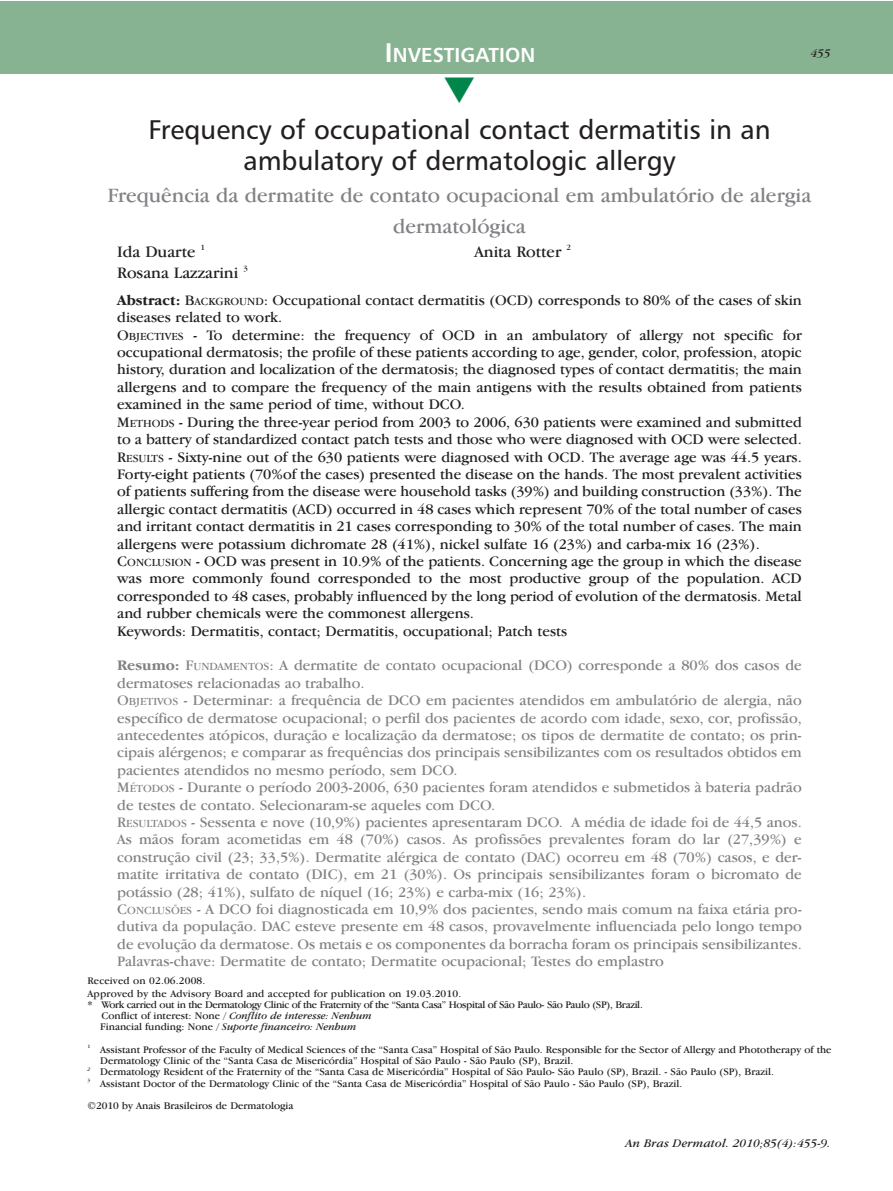
<style>
.page{position:relative;width:893px;height:1191px;background:#fff}
.page>*{position:absolute;margin:0;border:0;box-sizing:border-box;transform-origin:0 0}
.t1{font:27px/31.5px "Humanist 777 BT Roman B";color:#231f20;text-align:center}
.t2{font:21px/31.5px "Garamond IT Cby BT";color:#808285;text-align:center}
.t3{font:20.25px "Humanist 777 BT Bold B";color:#fff}
.t4{font:16.5px "Garamond IT Cby BT";color:#231f20}
.t5{font:15px/17.4px "Garamond IT Cby BT";color:#231f20}
.t6{font:15px/17.4px "Garamond IT Cby BT";color:#808285}
.t7{font:italic 12px "Garamond IT Cby BT";letter-spacing:.015em;color:#231f20}
.t8{font:10.5px/12.6px "Garamond IT Cby BT";color:#231f20}
.t9{font:10.5px/11.2px "Garamond IT Cby BT";letter-spacing:-.035em;color:#231f20}
.t10{font:8.25px "Garamond IT Cby BT";color:#231f20}
.t11{font:5.25px "Garamond IT Cby BT";color:#231f20}
.t12{font:italic 5.25px "Garamond IT Cby BT";color:#231f20}
.s1{font-size:27px}
.s2{font-weight:700}
.s3{font-size:11.25px}
.s4{font-style:italic}
</style>
<div class="page">
<div style="left:0;top:1px;width:892px;height:73px;background:#87b392"></div>
<h3 class="t3" style="left:385px;top:47px;width:152px"><span class="s1">I</span>NVESTIGATION</h3>
<p class="t7" style="left:811px;top:48px;width:21px">455</p>
<h1 class="t1" style="left:148px;top:116px;width:624px">Frequency of occupational contact dermatitis in an ambulatory of dermatologic allergy</h1>
<h2 class="t2" style="left:108px;top:181px;width:705px">Frequência da dermatite de contato ocupacional em ambulatório de alergia dermatológica</h2>
<p class="t4" style="left:117px;top:246px;width:80px">Ida Duarte</p>
<p class="t10" style="left:200px;top:244px;width:6px">1</p>
<p class="t4" style="left:474px;top:246px;width:88px">Anita Rotter</p>
<p class="t10" style="left:566px;top:244px;width:6px">2</p>
<p class="t4" style="left:117px;top:267px;width:123px">Rosana Lazzarini</p>
<p class="t10" style="left:243px;top:265px;width:6px">3</p>
<p class="t5" style="left:117px;top:292px;width:686px"><span class="s2">Abstract:</span> B<span class="s3">ACKGROUND</span>: Occupational contact dermatitis (OCD) corresponds to 80% of the cases of skin diseases related to work.<br>O<span class="s3">BJECTIVES</span> - To determine: the frequency of OCD in an ambulatory of allergy not specific for occupational dermatosis; the profile of these patients according to age, gender, color, profession, atopic history, duration and localization of the dermatosis; the diagnosed types of contact dermatitis; the main allergens and to compare the frequency of the main antigens with the results obtained from patients examined in the same period of time, without DCO.<br>M<span class="s3">ETHODS</span> - During the three-year period from 2003 to 2006, 630 patients were examined and submitted to a battery of standardized contact patch tests and those who were diagnosed with OCD were selected.<br>R<span class="s3">ESULTS</span> - Sixty-nine out of the 630 patients were diagnosed with OCD. The average age was 44.5 years.<br>Forty-eight patients (70%of the cases) presented the disease on the hands. The most prevalent activities of patients suffering from the disease were household tasks (39%) and building construction (33%). The allergic contact dermatitis (ACD) occurred in 48 cases which represent 70% of the total number of cases and irritant contact dermatitis in 21 cases corresponding to 30% of the total number of cases. The main allergens were potassium dichromate 28 (41%), nickel sulfate 16 (23%) and carba-mix 16 (23%).<br>C<span class="s3">ONCLUSION</span> - OCD was present in 10.9% of the patients. Concerning age the group in which the disease was more commonly found corresponded to the most productive group of the population. ACD corresponded to 48 cases, probably influenced by the long period of evolution of the dermatosis. Metal and rubber chemicals were the commonest allergens.<br>Keywords: Dermatitis, contact; Dermatitis, occupational; Patch tests</p>
<p class="t6" style="left:117px;top:658px;width:686px"><span class="s2">Resumo:</span> F<span class="s3">UNDAMENTOS</span>: A dermatite de contato ocupacional (DCO) corresponde a 80% dos casos de dermatoses relacionadas ao trabalho.<br>O<span class="s3">BJETIVOS</span> - Determinar: a frequência de DCO em pacientes atendidos em ambulatório de alergia, não específico de dermatose ocupacional; o perfil dos pacientes de acordo com idade, sexo, cor, profissão, antecedentes atópicos, duração e localização da dermatose; os tipos de dermatite de contato; os prin&shy;cipais alérgenos; e comparar as frequências dos principais sensibilizantes com os resultados obtidos em pacientes atendidos no mesmo período, sem DCO.<br>M<span class="s3">ÉTODOS</span> - Durante o período 2003-2006, 630 pacientes foram atendidos e submetidos à bateria padrão de testes de contato. Selecionaram-se aqueles com DCO.<br>R<span class="s3">ESULTADOS</span> - Sessenta e nove (10,9%) pacientes apresentaram DCO. A média de idade foi de 44,5 anos.<br>As mãos foram acometidas em 48 (70%) casos. As profissões prevalentes foram do lar (27,39%) e construção civil (23; 33,5%). Dermatite alérgica de contato (DAC) ocorreu em 48 (70%) casos, e der&shy;matite irritativa de contato (DIC), em 21 (30%). Os principais sensibilizantes foram o bicromato de potássio (28; 41%), sulfato de níquel (16; 23%) e carba-mix (16; 23%).<br>C<span class="s3">ONCLUSÕES</span> - A DCO foi diagnosticada em 10,9% dos pacientes, sendo mais comum na faixa etária pro&shy;dutiva da população. DAC esteve presente em 48 casos, provavelmente influenciada pelo longo tempo de evolução da dermatose. Os metais e os componentes da borracha foram os principais sensibilizantes.<br>Palavras-chave: Dermatite de contato; Dermatite ocupacional; Testes do emplastro</p>
<p class="t8" style="left:87px;top:975px;width:375px">Received on 02.06.2008.<br>Approved by the Advisory Board and accepted for publication on 19.03.2010.</p>
<p class="t9" style="left:100px;top:999px;width:544px;text-indent:-13px">* Work carried out in the Dermatology Clinic of the Fraternity of the “Santa Casa” Hospital of São Paulo- São Paulo (SP), Brazil.<br>Conflict of interest: None / <span class="s4">Conflito de interesse: Nenhum<br></span>Financial funding: None / <span class="s4">Suporte financeiro: Nenhum</span></p>
<p class="t11" style="left:87px;top:1044px;width:4px">1</p>
<p class="t8" style="left:100px;top:1044px;width:733px;line-height:11.2px">Assistant Professor of the Faculty of Medical Sciences of the “Santa Casa” Hospital of São Paulo. Responsible for the Sector of Allergy and Phototherapy of the<br>Dermatology Clinic of the “Santa Casa de Misericórdia” Hospital of São Paulo - São Paulo (SP), Brazil.</p>
<p class="t12" style="left:87px;top:1067px;width:4px">2</p>
<p class="t8" style="left:100px;top:1066px;width:675px">Dermatology Resident of the Fraternity of the “Santa Casa de Misericórdia” Hospital of São Paulo- São Paulo (SP), Brazil. - São Paulo (SP), Brazil.</p>
<p class="t11" style="left:87px;top:1078px;width:4px">3</p>
<p class="t8" style="left:87px;top:1073px;width:596px;line-height:22.5px;text-indent:13px">Assistant Doctor of the Dermatology Clinic of the “Santa Casa de Misericórdia” Hospital of São Paulo - São Paulo (SP), Brazil. ©2010 by Anais Brasileiros de Dermatologia</p>
<p class="t7" style="left:626px;top:1138px;width:207px">An Bras Dermatol. 2010;85(4):455-9.</p>
</div>
